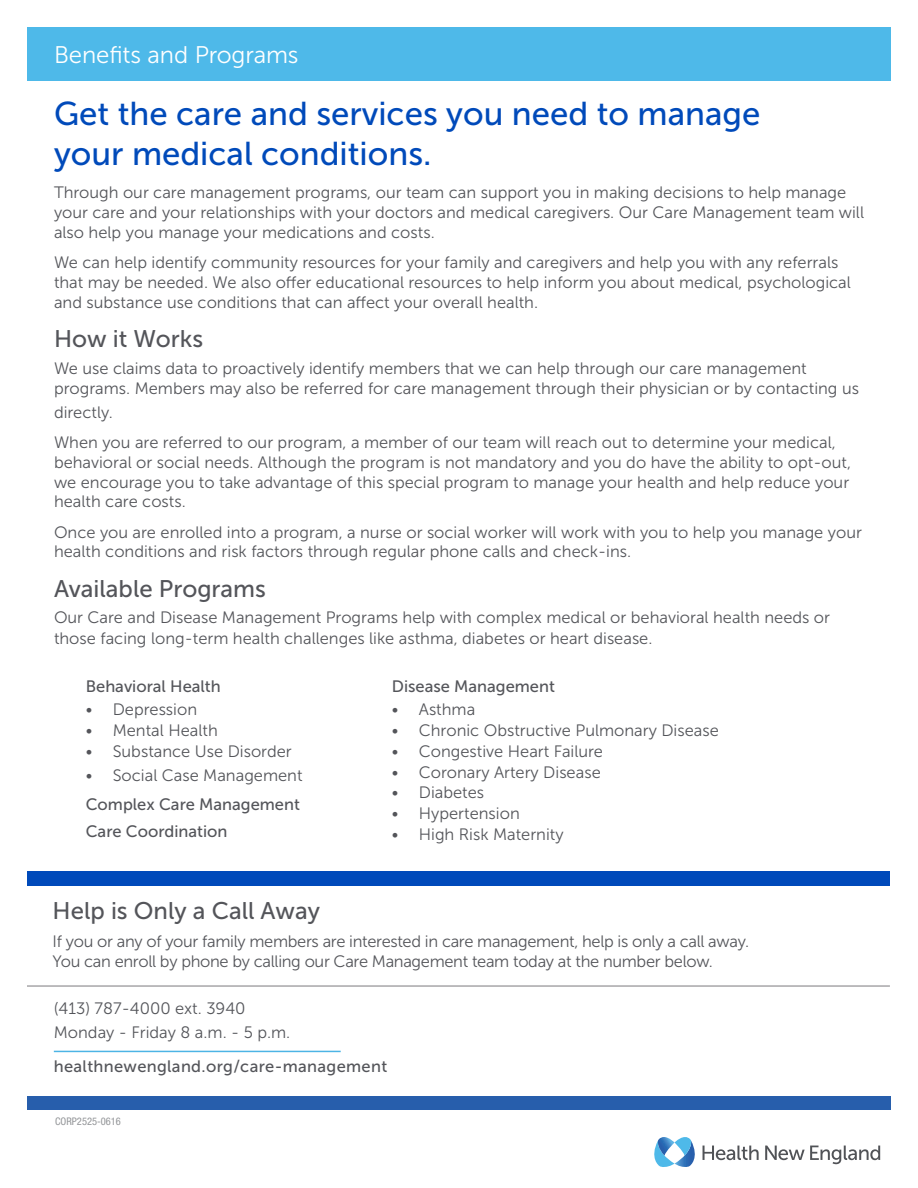
<style>
.page{position:relative;width:918px;height:1188px;background:#fff}
.page>*{position:absolute;margin:0;border:0;box-sizing:border-box;transform-origin:0 0}
.t1{font:33px/39.6px "Museo Sans 500";color:#004aba}
.t2{font:24px "Museo Sans 500";color:#54555a}
.Page_Title{font:24px "Museo Sans 300";letter-spacing:-.005em;color:#fff}
.t3{font:16.5px/19.8px "Museo Sans 300";color:#54555a}
.t4{font:16.5px/19.8px "Museo Sans 300";letter-spacing:-.02em;color:#54555a}
.t5{font:16.5px "Museo Sans 500";color:#54555a}
.t6{font:16.5px "Museo Sans 500";letter-spacing:.02em;color:#54555a}
.t7{font:condensed 10.5px "Helvetica Neue LT Std";color:#939598}
</style>
<div class="page">
<div style="left:27px;top:27px;width:864px;height:54px;background:#4eb9e9"></div>
<div style="left:27px;top:1097px;width:864px;height:13px;background:#275eac"></div>
<svg style="left:654px;top:1137px;width:105px;height:30px"></svg>
<svg style="left:765px;top:1146px;width:115px;height:18px"></svg>
<div style="left:27px;top:872px;width:863px;height:14px;background:#004aba"></div>
<hr style="left:54px;top:1051px;width:287px;height:1px;background:#4cb4e5">
<hr style="left:27px;top:985px;width:863px;height:2px;background:#a7a6a9">
<p class="Page_Title" style="left:54px;top:42px;width:246px">Benefits and Programs</p>
<p class="t1" style="left:54px;top:94px;width:708px">Get the care and services you need to manage your medical conditions.</p>
<p class="t3" style="left:54px;top:183px;width:812px">Through our care management programs, our team can support you in making decisions to help manage your care and your relationships with your doctors and medical caregivers. Our Care Management team will also help you manage your medications and costs.</p>
<p class="t3" style="left:54px;top:252px;width:798px">We can help identify community resources for your family and caregivers and help you with any referrals that may be needed. We also offer educational resources to help inform you about medical, psychological and substance use conditions that can affect your overall health.</p>
<p class="t2" style="left:54px;top:325px;width:151px">How it Works</p>
<p class="t3" style="left:54px;top:359px;width:807px">We use claims data to proactively identify members that we can help through our care management programs. Members may also be referred for care management through their physician or by contacting us</p>
<p class="t3" style="left:54px;top:402px;width:61px">directly.</p>
<p class="t3" style="left:54px;top:433px;width:799px">When you are referred to our program, a member of our team will reach out to determine your medical, behavioral or social needs. Although the program is not mandatory and you do have the ability to opt-out, we encourage you to take advantage of this special program to manage your health and help reduce your health care costs.</p>
<p class="t3" style="left:54px;top:522px;width:809px">Once you are enrolled into a program, a nurse or social worker will work with you to help you manage your health conditions and risk factors through regular phone calls and check-ins.</p>
<p class="t2" style="left:54px;top:575px;width:213px">Available Programs</p>
<p class="t3" style="left:54px;top:607px;width:778px;line-height:21.6px">Our Care and Disease Management Programs help with complex medical or behavioral health needs or those facing long-term health challenges like asthma, diabetes or heart disease.</p>
<p class="t5" style="left:86px;top:677px;width:137px">Behavioral Health</p>
<p class="t3" style="left:86px;top:700px;width:113px">• Depression</p>
<p class="t3" style="left:86px;top:721px;width:134px">• Mental Health</p>
<p class="t3" style="left:86px;top:741px;width:208px">• Substance Use Disorder</p>
<p class="t3" style="left:86px;top:765px;width:218px">• Social Case Management</p>
<p class="t5" style="left:86px;top:796px;width:216px">Complex Care Management</p>
<p class="t5" style="left:86px;top:822px;width:143px">Care Coordination</p>
<p class="t5" style="left:392px;top:677px;width:165px">Disease Management</p>
<p class="t3" style="left:392px;top:700px;width:85px">• Asthma</p>
<p class="t3" style="left:392px;top:721px;width:329px">• Chronic Obstructive Pulmonary Disease</p>
<p class="t3" style="left:392px;top:741px;width:213px">• Congestive Heart Failure</p>
<p class="t3" style="left:392px;top:762px;width:210px">• Coronary Artery Disease</p>
<p class="t3" style="left:392px;top:783px;width:94px">• Diabetes</p>
<p class="t3" style="left:392px;top:804px;width:129px">• Hypertension</p>
<p class="t3" style="left:392px;top:825px;width:173px">• High Risk Maternity</p>
<p class="t2" style="left:53px;top:898px;width:269px">Help is Only a Call Away</p>
<p class="t4" style="left:53px;top:931px;width:698px">If you or any of your family members are interested in care management, help is only a call away.<br>You can enroll by phone by calling our Care Management team today at the number below.</p>
<p class="t3" style="left:54px;top:996px;width:238px;line-height:24.6px">(413) 787-4000 ext. 3940<br>Monday - Friday 8 a.m. - 5 p.m.</p>
<p class="t6" style="left:54px;top:1057px;width:335px">healthnewengland.org/care-management</p>
<p class="t7" style="left:55px;top:1115px;width:67px">CORP2525-0616</p>
</div>
